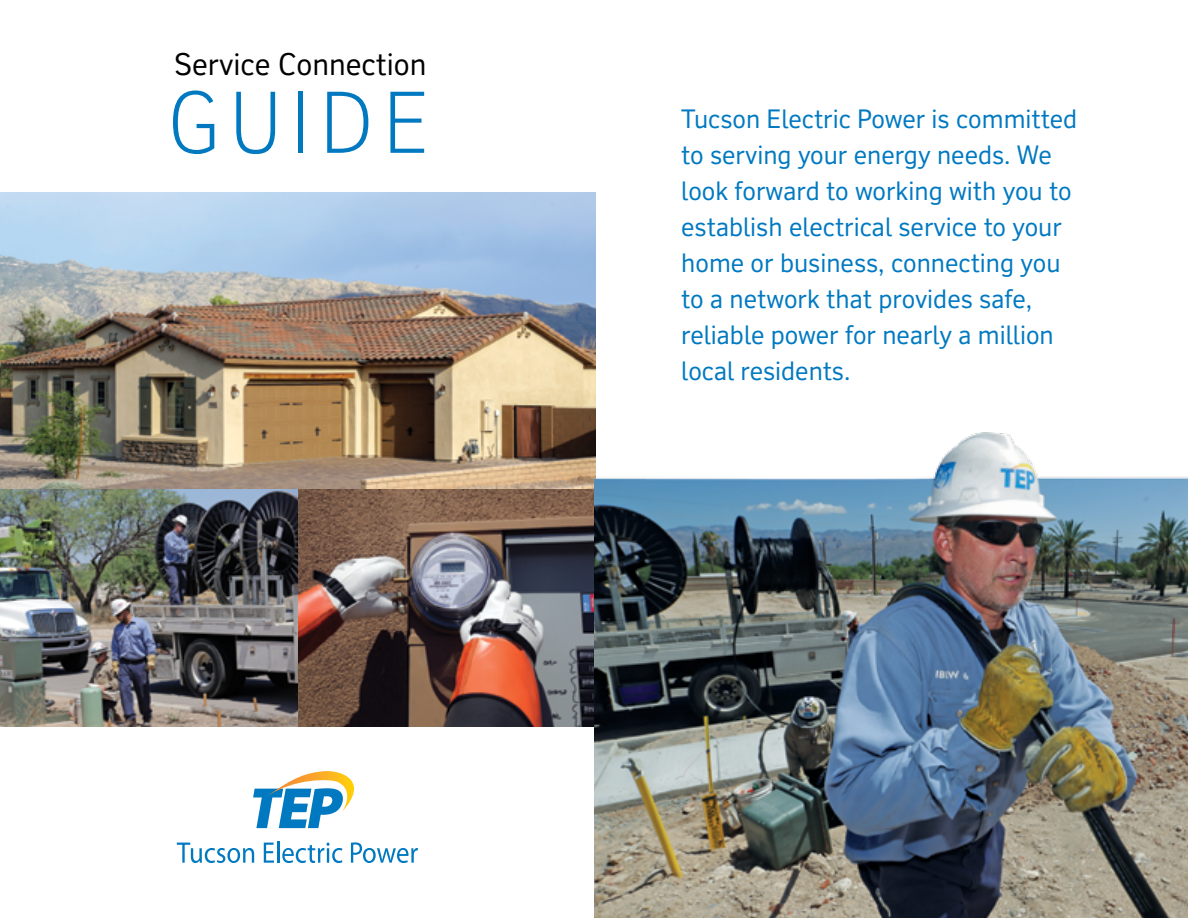
<style>
.page{position:relative;width:1188px;height:918px;background:#fff}
.page>*{position:absolute;margin:0;border:0;box-sizing:border-box;transform-origin:0 0}
.t1{font:300 84px "RT Vickerman";letter-spacing:.1em;color:#0079c1}
.t2{font:30px "RT Vickerman";color:#000}
.t3{font:25.5px/36px "RT Vickerman";color:#0079c1}
</style>
<div class="page">
<img style="left:0;top:193px;width:596px;height:533px">
<svg style="left:253px;top:771px;width:101px;height:57px"></svg>
<svg style="left:177px;top:843px;width:77px;height:20px"></svg>
<svg style="left:264px;top:843px;width:10px;height:20px"></svg>
<hr style="left:277px;top:842px;width:2px;height:21px;background:#0079c1">
<svg style="left:282px;top:843px;width:60px;height:20px"></svg>
<svg style="left:351px;top:842px;width:67px;height:21px"></svg>
<img style="left:594px;top:433px;width:594px;height:485px">
<p class="t2" style="left:174px;top:46px;width:254px">Service Connection</p>
<h1 class="t1" style="left:167px;top:72px;width:263px">GUIDE</h1>
<p class="t3" style="left:681px;top:101px;width:398px">Tucson Electric Power is committed to serving your energy needs. We look forward to working with you to establish electrical service to your home or business, connecting you to a network that provides safe, reliable power for nearly a million local residents.</p>
</div>
